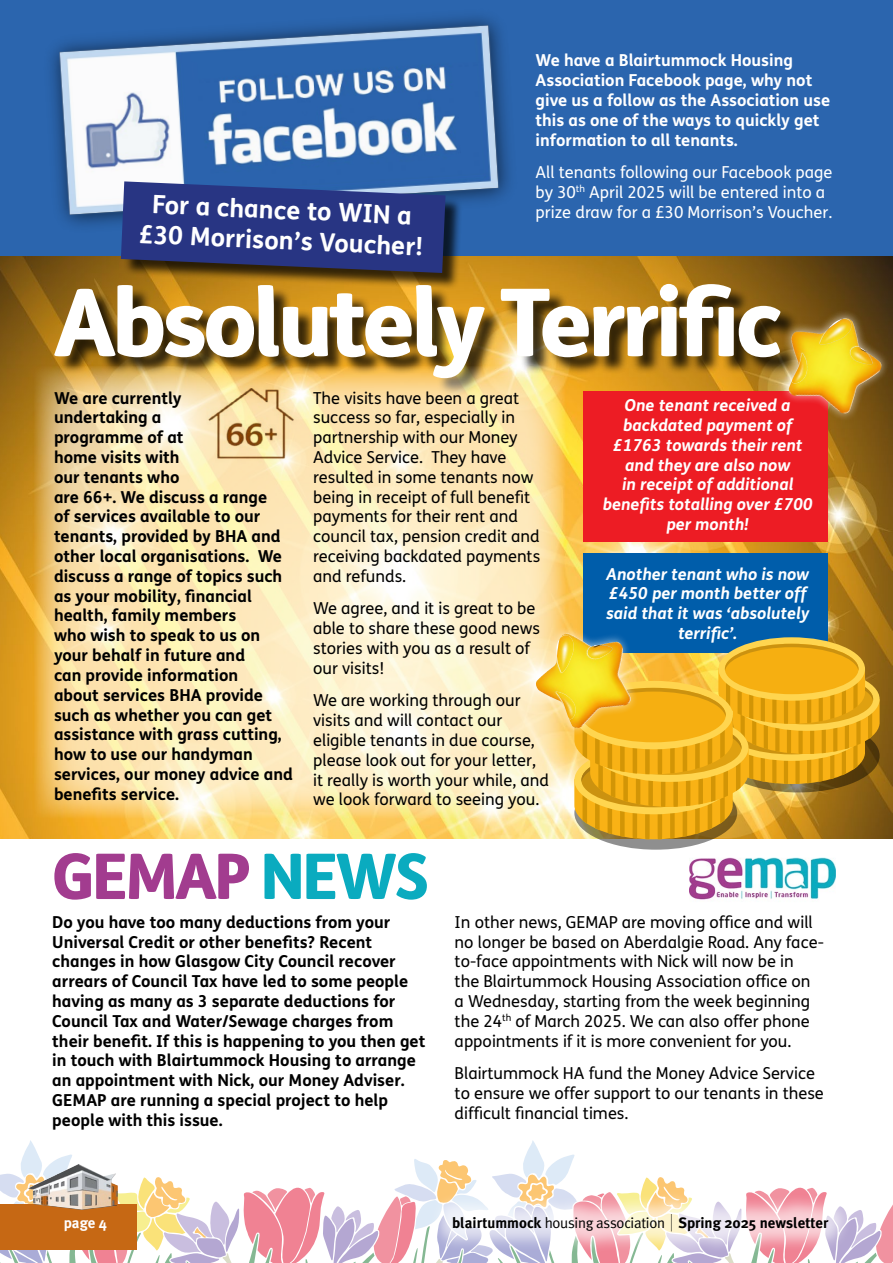
<style>
.page{position:relative;width:893px;height:1263px;background:#fff}
.page>*{position:absolute;margin:0;border:0;box-sizing:border-box;transform-origin:0 0}
.t1{font:800 93.75px "FS Me";letter-spacing:-.05em;color:#fff}
.t2{font:800 63px "FS Me";letter-spacing:-.05em;color:#a23c8f}
.t3{font:700 25.35px "FS Me";color:#fff}
.t4{font:16.5px/19.8px "FS Me";color:#000}
.t5{font:700 16.5px/19.8px "FS Me";color:#000}
.t6{font:italic 700 16.5px/19.8px "FS Me";color:#fff;text-align:center}
.t7{font:700 16.5px/19.8px "FS Me";color:#fff}
.t8{font:16.5px/19.8px "FS Me";color:#fff}
.t9{font:700 15px "Meta Plus";color:#000}
.t10{font:700 15px "Meta Plus";color:#fff}
.s1{color:#0aabbf}
.s2{font-family:"Meta Plus Normal";font-weight:400}
.s3{font-family:"Meta Plus Normal";font-weight:400;font-size:22.5px}
</style>
<div class="page">
<svg style="left:0;top:1140px;width:893px;height:123px"></svg>
<div style="left:429px;top:1189px;width:423px;height:66px;background:#fff;opacity:.64"></div>
<div style="left:0;top:1204px;width:136px;height:46px;background:#c66814"></div>
<img style="left:28px;top:1164px;width:90px;height:46px">
<div style="left:0;top:0;width:893px;height:256px;background:#2b65ae"></div>
<img style="left:0;top:256px;width:893px;height:582px">
<img style="left:51px;top:16px;width:459px;height:210px">
<div style="left:123px;top:184px;width:340px;height:106px;background:#000;opacity:.75"></div>
<svg style="left:121px;top:181px;width:325px;height:92px;background:#2e3b7e"></svg>
<div style="left:57px;top:286px;width:741px;height:111px;background:#000;opacity:.75"></div>
<div style="left:583px;top:391px;width:245px;height:151px;background:#ed1c24"></div>
<div style="left:583px;top:554px;width:245px;height:99px;background:#005daa"></div>
<svg style="left:574px;top:776px;width:163px;height:74px"></svg>
<img style="left:689px;top:857px;width:147px;height:43px">
<svg style="left:34px;top:366px;width:531px;height:452px;background:#f9e5b2"></svg>
<img style="left:200px;top:383px;width:100px;height:87px">
<svg style="left:761px;top:291px;width:132px;height:141px;background:#a66b1e"></svg>
<img style="left:850px;top:347px;width:23px;height:17px">
<img style="left:792px;top:353px;width:15px;height:30px">
<svg style="left:509px;top:601px;width:371px;height:238px;background:#c9aa4b"></svg>
<img style="left:588px;top:645px;width:25px;height:14px">
<img style="left:556px;top:692px;width:20px;height:27px">
<p class="t7" style="left:536px;top:51px;width:296px">We have a Blairtummock Housing Association Facebook page, why not give us a follow as the Association use this as one of the ways to quickly get information to all tenants.</p>
<p class="t8" style="left:536px;top:163px;width:298px">All tenants following our Facebook page by 30<sup>th</sup> April 2025 will be entered into a</p>
<h3 class="t3" style="left:153px;top:189px;width:262px;rotate:2deg">For a chance to WIN a</h3>
<p class="t8" style="left:536px;top:202px;width:298px">prize draw for a £30 Morrison’s Voucher.</p>
<h3 class="t3" style="left:139px;top:220px;width:286px;rotate:2deg">£30 Morrison’s Voucher!</h3>
<h1 class="t1" style="left:54px;top:264px;width:730px">Absolutely Terrific</h1>
<p class="t6" style="left:603px;top:395px;width:212px">One tenant received a backdated payment of £1763 towards their rent and they are also now<br>in receipt of additional benefits totalling over £700 per month!</p>
<p class="t6" style="left:606px;top:564px;width:205px">Another tenant who is now £450 per month better off said that it was ‘absolutely terrific’.</p>
<p class="t5" style="left:54px;top:388px;width:240px">We are currently<br>undertaking a<br>programme of at<br>home visits with<br>our tenants who<br>are 66+. We discuss a range<br>of services available to our tenants, provided by BHA and other local organisations. We discuss a range of topics such as your mobility, financial health, family members<br>who wish to speak to us on your behalf in future and<br>can provide information<br>about services BHA provide such as whether you can get assistance with grass cutting, how to use our handyman services, our money advice and benefits service.</p>
<p class="t4" style="left:313px;top:388px;width:229px">The visits have been a great success so far, especially in partnership with our Money<br>Advice Service. They have resulted in some tenants now being in receipt of full benefit payments for their rent and council tax, pension credit and receiving backdated payments and refunds.</p>
<p class="t4" style="left:313px;top:599px;width:228px">We agree, and it is great to be able to share these good news stories with you as a result of our visits!</p>
<p class="t4" style="left:313px;top:691px;width:237px">We are working through our visits and will contact our eligible tenants in due course, please look out for your letter, it really is worth your while, and we look forward to seeing you.</p>
<h2 class="t2" style="left:52px;top:837px;width:379px">GEMAP <span class="s1">NEWS</span></h2>
<p class="t5" style="left:52px;top:912px;width:375px">Do you have too many deductions from your Universal Credit or other benefits? Recent changes in how Glasgow City Council recover arrears of Council Tax have led to some people having as many as 3 separate deductions for Council Tax and Water/Sewage charges from their benefit. If this is happening to you then get in touch with Blairtummock Housing to arrange an appointment with Nick, our Money Adviser.<br>GEMAP are running a special project to help people with this issue.</p>
<p class="t4" style="left:455px;top:912px;width:371px">In other news, GEMAP are moving office and will no longer be based on Aberdalgie Road. Any face&shy;to-face appointments with Nick will now be in<br>the Blairtummock Housing Association office on a Wednesday, starting from the week beginning the 24<sup>th</sup> of March 2025. We can also offer phone appointments if it is more convenient for you.</p>
<p class="t4" style="left:455px;top:1064px;width:371px">Blairtummock HA fund the Money Advice Service to ensure we offer support to our tenants in these difficult financial times.</p>
<p class="t10" style="left:64px;top:1214px;width:45px">page 4</p>
<p class="t9" style="left:452px;top:1214px;width:378px">blairtummock <span class="s2">housing association</span> <span class="s3">|</span> Spring 2025 newsletter</p>
</div>
